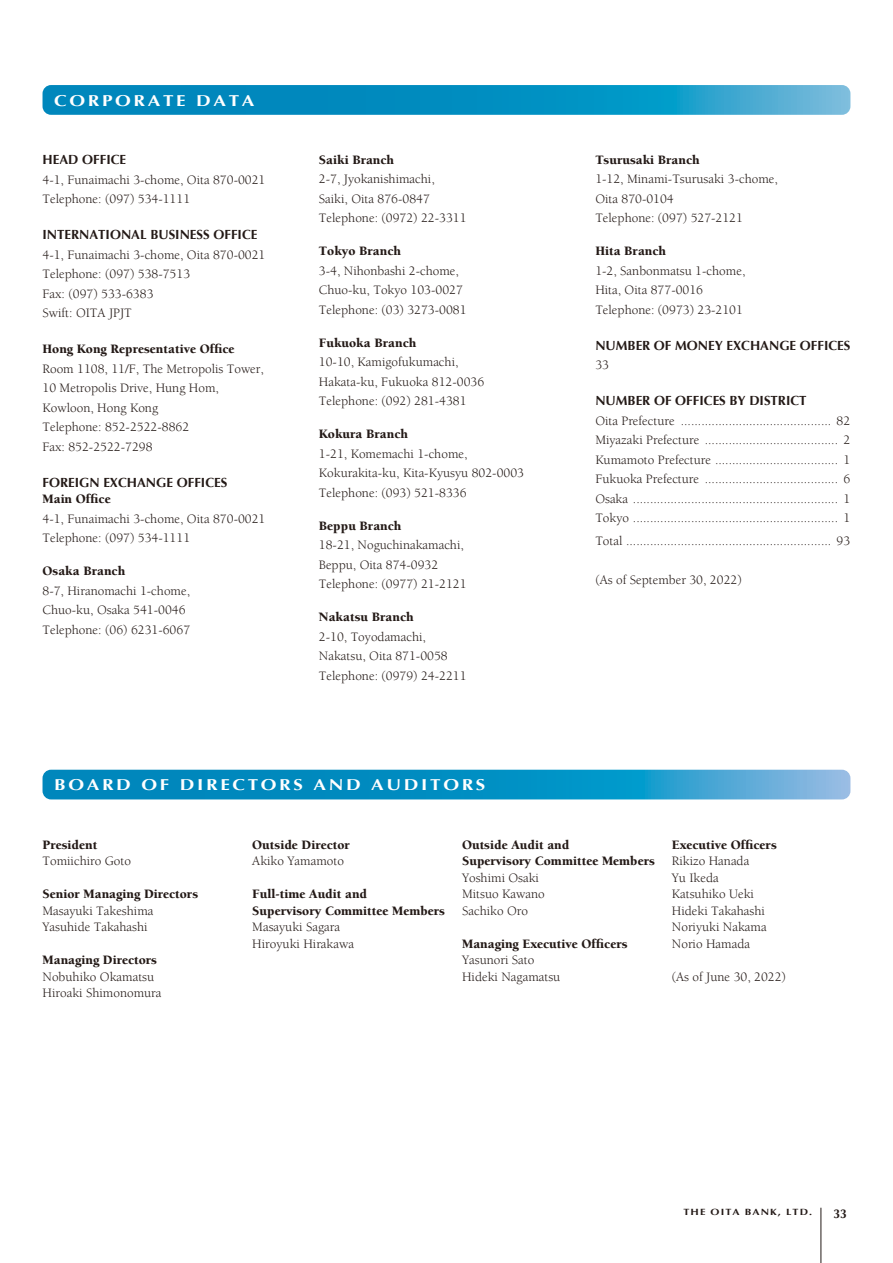
<style>
.page{position:relative;width:893px;height:1263px;background:#fff}
.page>*{position:absolute;margin:0;border:0;box-sizing:border-box;transform-origin:0 0}
.t1{font:700 15.75px "Optima";letter-spacing:.14em;color:#fff;scale:1.2 1}
.t2{font:13.2px/19.5px "Berkeley";color:#231916}
.t3{font:900 13.2px/16.5px "Berkeley";color:#231916}
.t4{font:700 13.2px "Optima";color:#231916}
.t5{font:700 12.75px "Optima";color:#231916;scale:.95 1}
.t6{font:700 9px "Optima";letter-spacing:.1em;color:#231916;scale:1.2 1}
</style>
<div class="page">
<svg style="left:43px;top:85px;width:807px;height:30px;background:#1294c4"></svg>
<svg style="left:43px;top:770px;width:807px;height:29px;background:#1794c6"></svg>
<hr style="left:821px;top:1208px;width:1px;height:55px;background:#231916">
<p class="t1" style="left:54px;top:91px;width:168px">CORPORATE DATA</p>
<p class="t4" style="left:43px;top:152px;width:85px">HEAD OFFICE</p>
<p class="t2" style="left:43px;top:170px;width:224px">4-1, Funaimachi 3-chome, Oita 870-0021<br>Telephone: (097) 534-1111</p>
<p class="t4" style="left:43px;top:227px;width:216px">INTERNATIONAL BUSINESS OFFICE</p>
<p class="t2" style="left:43px;top:245px;width:224px">4-1, Funaimachi 3-chome, Oita 870-0021<br>Telephone: (097) 538-7513<br>Fax: (097) 533-6383<br>Swift: OITA JPJT</p>
<p class="t3" style="left:43px;top:341px;width:194px">Hong Kong Representative Office</p>
<p class="t2" style="left:43px;top:359px;width:223px">Room 1108, 11/F, The Metropolis Tower,<br>10 Metropolis Drive, Hung Hom,<br>Kowloon, Hong Kong<br>Telephone: 852-2522-8862<br>Fax: 852-2522-7298</p>
<p class="t4" style="left:43px;top:475px;width:186px">FOREIGN EXCHANGE OFFICES</p>
<p class="t3" style="left:43px;top:491px;width:70px">Main Office</p>
<p class="t2" style="left:43px;top:509px;width:224px">4-1, Funaimachi 3-chome, Oita 870-0021<br>Telephone: (097) 534-1111</p>
<p class="t3" style="left:43px;top:563px;width:84px">Osaka Branch</p>
<p class="t2" style="left:43px;top:581px;width:149px">8-7, Hiranomachi 1-chome,<br>Chuo-ku, Osaka 541-0046<br>Telephone: (06) 6231-6067</p>
<p class="t3" style="left:319px;top:152px;width:77px">Saiki Branch</p>
<p class="t2" style="left:319px;top:170px;width:149px">2-7, Jyokanishimachi,<br>Saiki, Oita 876-0847<br>Telephone: (0972) 22-3311</p>
<p class="t3" style="left:319px;top:243px;width:84px">Tokyo Branch</p>
<p class="t2" style="left:319px;top:261px;width:149px">3-4, Nihonbashi 2-chome,<br>Chuo-ku, Tokyo 103-0027<br>Telephone: (03) 3273-0081</p>
<p class="t3" style="left:319px;top:335px;width:99px">Fukuoka Branch</p>
<p class="t2" style="left:319px;top:353px;width:167px">10-10, Kamigofukumachi,<br>Hakata-ku, Fukuoka 812-0036<br>Telephone: (092) 281-4381</p>
<p class="t3" style="left:319px;top:426px;width:91px">Kokura Branch</p>
<p class="t2" style="left:319px;top:444px;width:207px">1-21, Komemachi 1-chome,<br>Kokurakita-ku, Kita-Kyusyu 802-0003<br>Telephone: (093) 521-8336</p>
<p class="t3" style="left:319px;top:518px;width:84px">Beppu Branch</p>
<p class="t2" style="left:319px;top:536px;width:149px">18-21, Noguchinakamachi,<br>Beppu, Oita 874-0932<br>Telephone: (0977) 21-2121</p>
<p class="t3" style="left:319px;top:609px;width:96px">Nakatsu Branch</p>
<p class="t2" style="left:319px;top:627px;width:149px">2-10, Toyodamachi,<br>Nakatsu, Oita 871-0058<br>Telephone: (0979) 24-2211</p>
<p class="t1" style="left:54px;top:776px;width:361px">BOARD OF DIRECTORS AND AUDITORS</p>
<p class="t3" style="left:595px;top:152px;width:106px">Tsurusaki Branch</p>
<p class="t2" style="left:595px;top:170px;width:184px">1-12, Minami-Tsurusaki 3-chome,<br>Oita 870-0104<br>Telephone: (097) 527-2121</p>
<p class="t3" style="left:595px;top:243px;width:72px">Hita Branch</p>
<p class="t2" style="left:595px;top:261px;width:152px">1-2, Sanbonmatsu 1-chome,<br>Hita, Oita 877-0016<br>Telephone: (0973) 23-2101</p>
<p class="t4" style="left:595px;top:338px;width:257px">NUMBER OF MONEY EXCHANGE OFFICES</p>
<p class="t2" style="left:595px;top:356px;width:15px">33</p>
<p class="t4" style="left:595px;top:393px;width:213px">NUMBER OF OFFICES BY DISTRICT</p>
<p class="t2" style="left:595px;top:411px;width:256px;text-align:justify">Oita Prefecture ............................................ 82<br>Miyazaki Prefecture ....................................... 2<br>Kumamoto Prefecture .................................... 1<br>Fukuoka Prefecture ....................................... 6<br>Osaka ............................................................ 1<br>Tokyo ............................................................ 1</p>
<p class="t2" style="left:595px;top:531px;width:256px">Total ............................................................ 93</p>
<p class="t2" style="left:595px;top:570px;width:148px">(As of September 30, 2022)</p>
<p class="t3" style="left:43px;top:836px;width:56px">President</p>
<p class="t2" style="left:43px;top:851px;width:90px">Tomiichiro Goto</p>
<p class="t3" style="left:43px;top:886px;width:157px">Senior Managing Directors</p>
<p class="t2" style="left:43px;top:902px;width:112px;line-height:16.5px">Masayuki Takeshima<br>Yasuhide Takahashi</p>
<p class="t3" style="left:43px;top:952px;width:116px">Managing Directors</p>
<p class="t2" style="left:43px;top:968px;width:121px;line-height:16.5px">Nobuhiko Okamatsu<br>Hiroaki Shimonomura</p>
<p class="t3" style="left:252px;top:836px;width:99px">Outside Director</p>
<p class="t2" style="left:252px;top:851px;width:93px">Akiko Yamamoto</p>
<p class="t3" style="left:252px;top:886px;width:194px">Full-time Audit and<br>Supervisory Committee Members</p>
<p class="t2" style="left:252px;top:919px;width:103px;line-height:16.5px">Masayuki Sagara<br>Hiroyuki Hirakawa</p>
<p class="t3" style="left:462px;top:836px;width:194px">Outside Audit and<br>Supervisory Committee Members</p>
<p class="t2" style="left:462px;top:869px;width:84px;line-height:16.5px">Yoshimi Osaki<br>Mitsuo Kawano<br>Sachiko Oro</p>
<p class="t3" style="left:462px;top:935px;width:167px">Managing Executive Officers</p>
<p class="t2" style="left:462px;top:952px;width:100px;line-height:16.5px">Yasunori Sato<br>Hideki Nagamatsu</p>
<p class="t3" style="left:672px;top:836px;width:106px">Executive Officers</p>
<p class="t2" style="left:672px;top:853px;width:96px;line-height:16.5px">Rikizo Hanada<br>Yu Ikeda<br>Katsuhiko Ueki<br>Hideki Takahashi<br>Noriyuki Nakama<br>Norio Hamada</p>
<p class="t2" style="left:672px;top:967px;width:116px">(As of June 30, 2022)</p>
<p class="t6" style="left:683px;top:1207px;width:109px">THE OITA BANK, LTD.</p>
<p class="t5" style="left:833px;top:1207px;width:16px">33</p>
</div>
